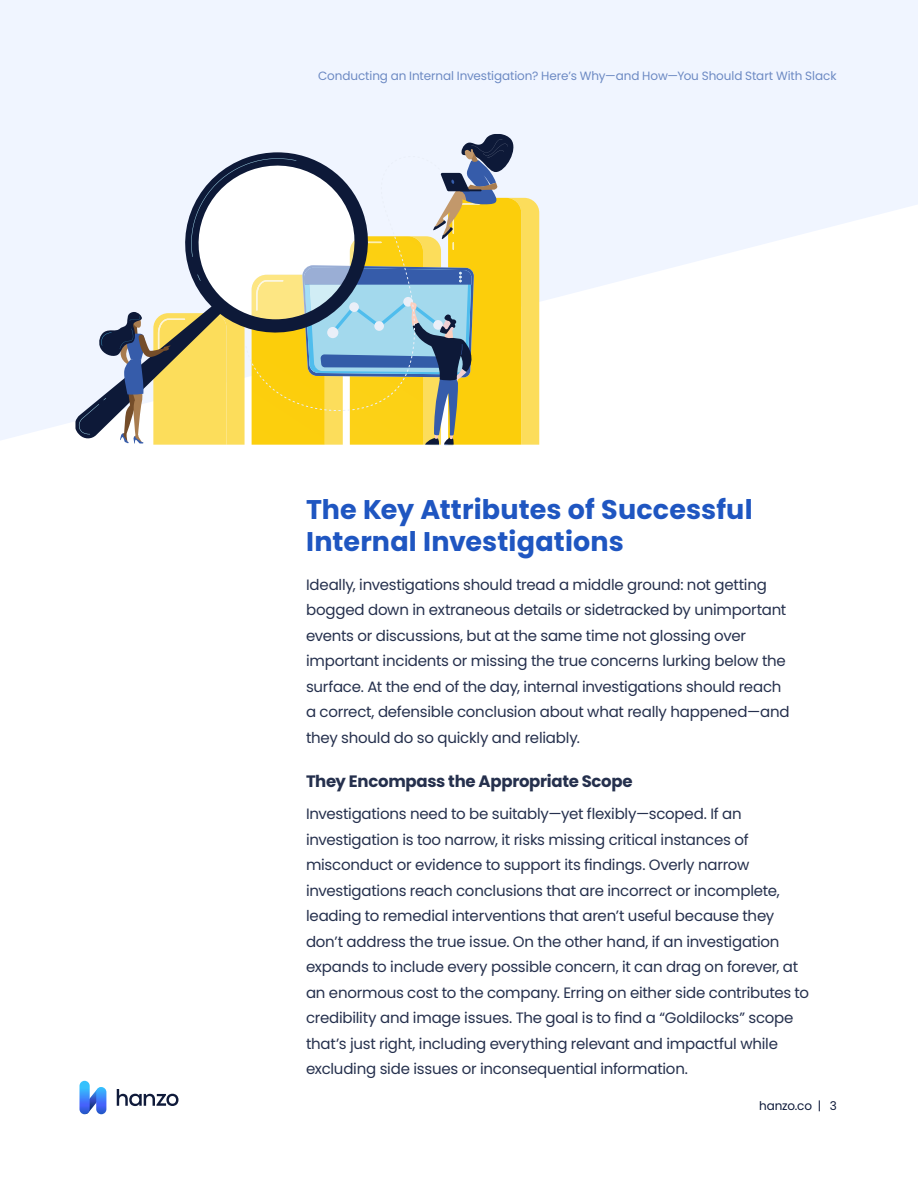
<style>
.page{position:relative;width:918px;height:1188px;background:#fff}
.page>*{position:absolute;margin:0;border:0;box-sizing:border-box;transform-origin:0 0}
.t1{font:700 27px/31.5px "Poppins";letter-spacing:.005em;color:#1f56c1}
.t2{font:700 16.5px "Poppins";letter-spacing:-.02em;color:#25304d}
.t3{font:15px/25.5px "Poppins";letter-spacing:-.015em;color:#25304d}
.t4{font:12px "Poppins";letter-spacing:-.005em;color:#335ba9}
.t5{font:12px "Poppins";letter-spacing:-.01em;color:#0d1939}
</style>
<div class="page">
<svg style="left:117px;top:1089px;width:61px;height:17px"></svg>
<svg style="left:81px;top:1087px;width:24px;height:27px"></svg>
<svg style="left:96px;top:1087px;width:10px;height:27px"></svg>
<svg style="left:80px;top:1081px;width:10px;height:33px"></svg>
<svg style="left:0;top:0;width:918px;height:441px;fill:#f0f5ff"></svg>
<svg style="left:75px;top:134px;width:464px;height:311px"></svg>
<p class="t4" style="left:318px;top:69px;width:520px">Conducting an Internal Investigation? Here’s Why—and How—You Should Start With Slack</p>
<h1 class="t1" style="left:306px;top:494px;width:448px">The Key Attributes of Successful<br>Internal Investigations</h1>
<p class="t3" style="left:306px;top:572px;width:485px">Ideally, investigations should tread a middle ground: not getting bogged down in extraneous details or sidetracked by unimportant events or discussions, but at the same time not glossing over important incidents or missing the true concerns lurking below the surface. At the end of the day, internal investigations should reach a correct, defensible conclusion about what really happened—and they should do so quickly and reliably.</p>
<p class="t2" style="left:306px;top:772px;width:328px">They Encompass the Appropriate Scope</p>
<p class="t3" style="left:306px;top:801px;width:505px">Investigations need to be suitably—yet flexibly—scoped. If an investigation is too narrow, it risks missing critical instances of misconduct or evidence to support its findings. Overly narrow investigations reach conclusions that are incorrect or incomplete, leading to remedial interventions that aren’t useful because they don’t address the true issue. On the other hand, if an investigation expands to include every possible concern, it can drag on forever, at an enormous cost to the company. Erring on either side contributes to credibility and image issues. The goal is to find a “Goldilocks” scope that’s just right, including everything relevant and impactful while excluding side issues or inconsequential information.</p>
<p class="t5" style="left:759px;top:1099px;width:79px">hanzo.co | 3</p>
</div>
